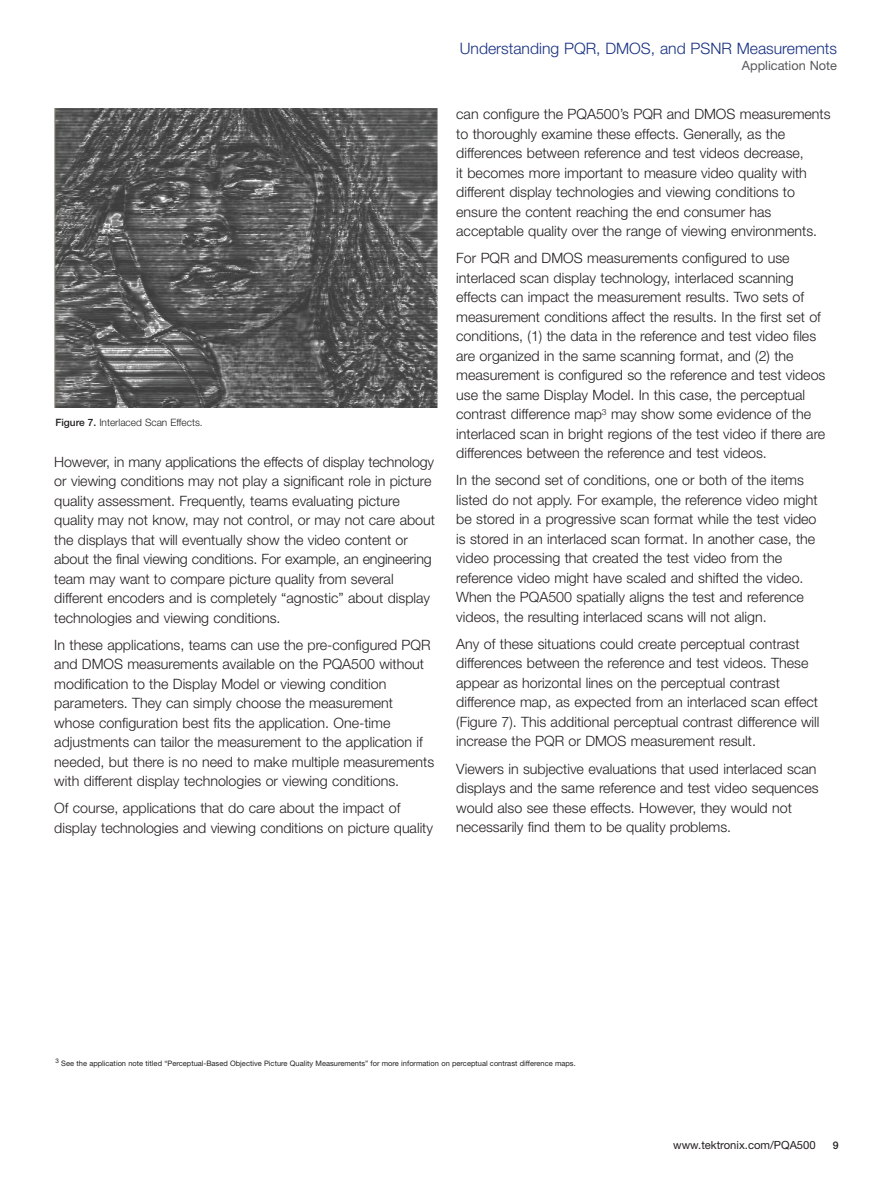
<style>
.page{position:relative;width:891px;height:1188px;background:#fff}
.page>*{position:absolute;margin:0;border:0;box-sizing:border-box;transform-origin:0 0}
.t1{font:300 15.75px "Helvetica Neue";color:#183181}
.t2{font:300 14.25px/19.5px "Helvetica Neue";color:#231f20}
.t3{font:12.75px "Helvetica Neue";color:#57585a}
.t4{font:11.25px "Helvetica Neue";color:#231f20}
.t5{font:500 10.5px "Helvetica Neue";color:#231f20}
.t6{font:300 10.2px "Helvetica Neue";color:#231f20}
.t7{font:7.5px "Helvetica Neue";color:#231f20}
.t8{font:6.3px "Helvetica Neue";color:#231f20}
.s1{font-weight:500}
</style>
<div class="page">
<img style="left:54px;top:109px;width:384px;height:298px">
<p class="t6" style="left:56px;top:419px;width:149px"><span class="s1">Figure 7.</span> Interlaced Scan Effects.</p>
<p class="t2" style="left:54px;top:453px;width:382px">However, in many applications the effects of display technology or viewing conditions may not play a significant role in picture quality assessment. Frequently, teams evaluating picture quality may not know, may not control, or may not care about the displays that will eventually show the video content or about the final viewing conditions. For example, an engineering team may want to compare picture quality from several different encoders and is completely “agnostic” about display technologies and viewing conditions.</p>
<p class="t2" style="left:54px;top:636px;width:381px">In these applications, teams can use the pre-configured PQR and DMOS measurements available on the PQA500 without modification to the Display Model or viewing condition parameters. They can simply choose the measurement whose configuration best fits the application. One-time adjustments can tailor the measurement to the application if needed, but there is no need to make multiple measurements with different display technologies or viewing conditions.</p>
<p class="t2" style="left:54px;top:800px;width:380px">Of course, applications that do care about the impact of display technologies and viewing conditions on picture quality</p>
<p class="t1" style="left:460px;top:43px;width:379px">Understanding PQR, DMOS, and PSNR Measurements</p>
<p class="t3" style="left:742px;top:61px;width:97px">Application Note</p>
<p class="t2" style="left:456px;top:106px;width:376px">can configure the PQA500’s PQR and DMOS measurements to thoroughly examine these effects. Generally, as the differences between reference and test videos decrease,<br>it becomes more important to measure video quality with different display technologies and viewing conditions to ensure the content reaching the end consumer has acceptable quality over the range of viewing environments.</p>
<p class="t2" style="left:456px;top:250px;width:371px">For PQR and DMOS measurements configured to use interlaced scan display technology, interlaced scanning effects can impact the measurement results. Two sets of measurement conditions affect the results. In the first set of conditions, (1) the data in the reference and test video files are organized in the same scanning format, and (2) the measurement is configured so the reference and test videos use the same Display Model. In this case, the perceptual contrast difference map<sup>3</sup> may show some evidence of the interlaced scan in bright regions of the test video if there are differences between the reference and test videos.</p>
<p class="t2" style="left:456px;top:472px;width:363px">In the second set of conditions, one or both of the items listed do not apply. For example, the reference video might be stored in a progressive scan format while the test video is stored in an interlaced scan format. In another case, the video processing that created the test video from the reference video might have scaled and shifted the video.<br>When the PQA500 spatially aligns the test and reference videos, the resulting interlaced scans will not align.</p>
<p class="t2" style="left:456px;top:636px;width:365px">Any of these situations could create perceptual contrast differences between the reference and test videos. These appear as horizontal lines on the perceptual contrast difference map, as expected from an interlaced scan effect (Figure 7). This additional perceptual contrast difference will increase the PQR or DMOS measurement result.</p>
<p class="t2" style="left:456px;top:760px;width:364px">Viewers in subjective evaluations that used interlaced scan displays and the same reference and test video sequences would also see these effects. However, they would not necessarily find them to be quality problems.</p>
<p class="t8" style="left:56px;top:1058px;width:5px">3</p>
<p class="t7" style="left:61px;top:1061px;width:516px">See the application note titled “Perceptual-Based Objective Picture Quality Measurements” for more information on perceptual contrast difference maps.</p>
<p class="t4" style="left:673px;top:1141px;width:144px">www.tektronix.com/PQA500</p>
<p class="t5" style="left:833px;top:1142px;width:7px">9</p>
</div>
